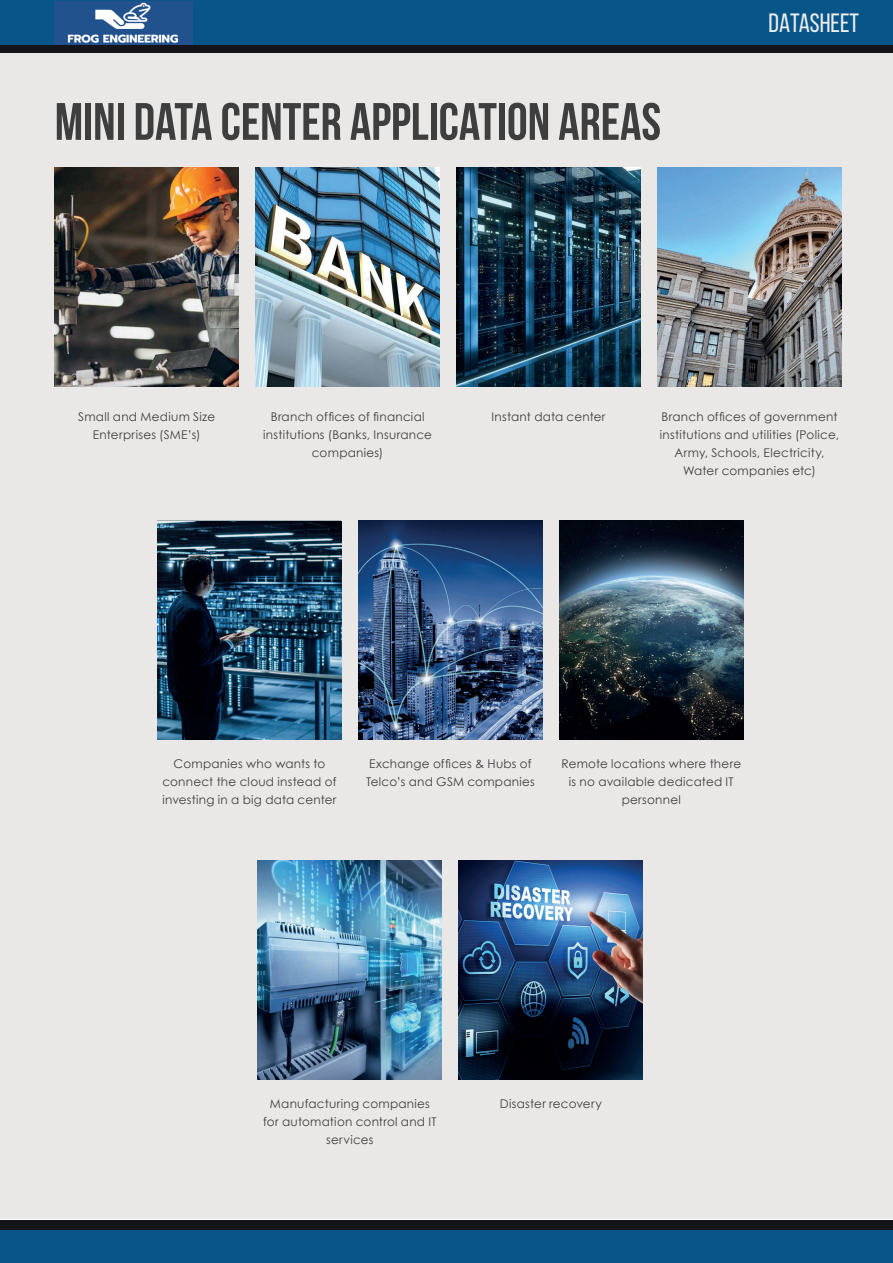
<style>
.page{position:relative;width:893px;height:1263px;background:#fff}
.page>*{position:absolute;margin:0;border:0;box-sizing:border-box;transform-origin:0 0}
.t1{font:52.5px "Bebas Neue";color:#3e3e3f}
.t2{font:26.4px "Bebas Neue";color:#edeeed}
.t3{font:12px/18px "Century Gothic";letter-spacing:.02em;color:#3e3e3f;text-align:center}
</style>
<div class="page">
<div style="left:0;top:0;width:893px;height:45px;background:#08558a"></div>
<div style="left:0;top:45px;width:893px;height:8px;background:#151418"></div>
<div style="left:0;top:1228px;width:893px;height:35px;background:#08558a"></div>
<div style="left:0;top:1220px;width:893px;height:10px;background:#151418"></div>
<div style="left:0;top:53px;width:893px;height:1166px;background:#eae8e7"></div>
<img style="left:55px;top:168px;width:184px;height:219px">
<img style="left:256px;top:168px;width:184px;height:219px">
<img style="left:158px;top:521px;width:183px;height:219px">
<img style="left:457px;top:168px;width:183px;height:219px">
<img style="left:358px;top:521px;width:184px;height:219px">
<img style="left:559px;top:521px;width:184px;height:219px">
<img style="left:657px;top:168px;width:184px;height:219px">
<img style="left:258px;top:861px;width:184px;height:219px">
<img style="left:459px;top:861px;width:184px;height:219px">
<img style="left:55px;top:1px;width:138px;height:44px">
<h1 class="t1" style="left:55px;top:93px;width:608px">MINI DATA CENTER APPLICATION AREAS</h1>
<h2 class="t2" style="left:768px;top:8px;width:92px">DATASHEET</h2>
<p class="t3" style="left:78px;top:407px;width:138px">Small and Medium Size<br>Enterprises (SME’s)</p>
<p class="t3" style="left:263px;top:407px;width:170px">Branch offices of financial institutions (Banks, Insurance companies)</p>
<p class="t3" style="left:660px;top:407px;width:181px">Branch offices of government institutions and utilities (Police,<br>Army, Schools, Electricity,<br>Water companies etc)</p>
<p class="t3" style="left:492px;top:407px;width:116px">Instant data center</p>
<p class="t3" style="left:162px;top:754px;width:176px">Companies who wants to connect the cloud instead of investing in a big data center</p>
<p class="t3" style="left:366px;top:754px;width:170px;text-align:left">Exchange offices &amp; Hubs of<br>Telco’s and GSM companies</p>
<p class="t3" style="left:561px;top:754px;width:181px">Remote locations where there is no available dedicated IT personnel</p>
<p class="t3" style="left:263px;top:1094px;width:175px">Manufacturing companies for automation control and IT services</p>
<p class="t3" style="left:500px;top:1094px;width:104px">Disaster recovery</p>
</div>
